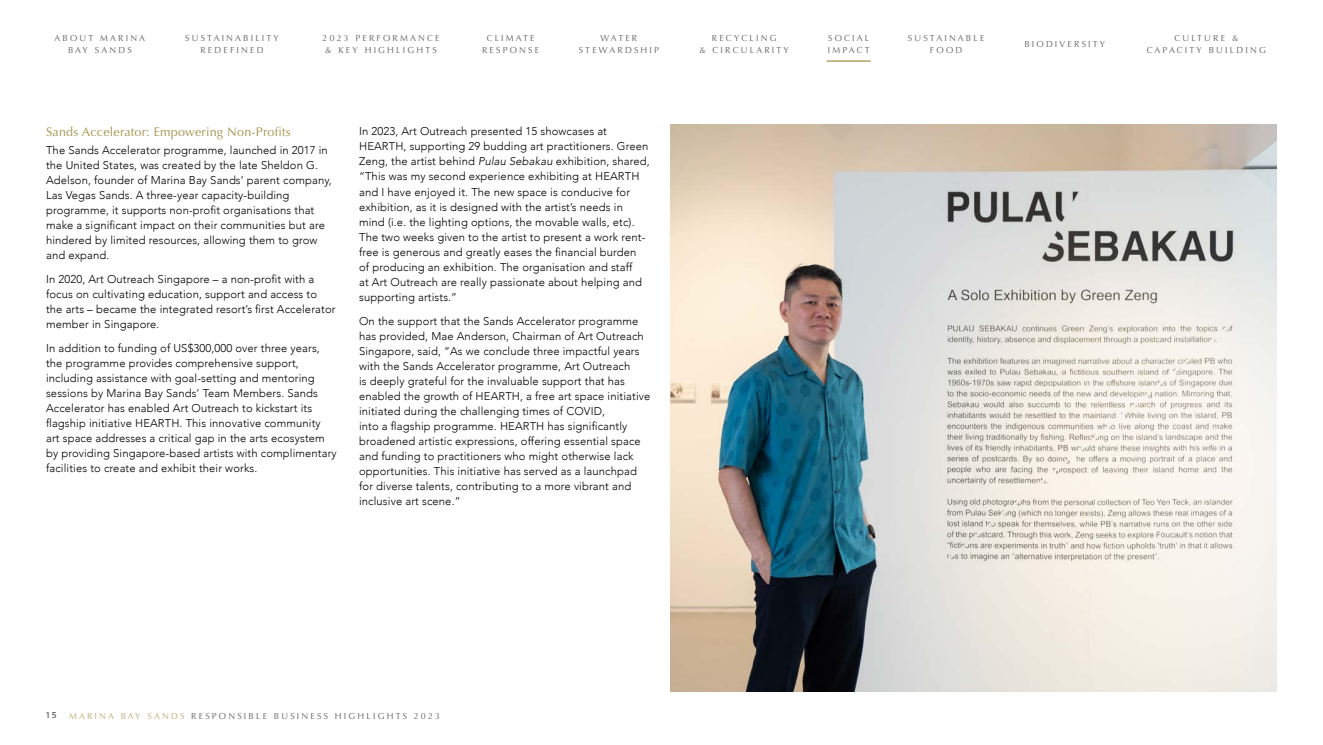
<style>
.page{position:relative;width:1323px;height:745px;background:#fff}
.page>*{position:absolute;margin:0;border:0;box-sizing:border-box;transform-origin:0 0}
.Heading_2_In_Body_Copy{font:12.5px "Optima";letter-spacing:.02em;color:#a59149}
.Bodycopy{font:300 11.25px/15px "Avenir";letter-spacing:.01em;color:#000}
.t1{font:8.75px/12.5px "Optima";letter-spacing:.25em;color:#646363;text-align:center}
.t2{font:700 8.12px "Verlag";color:#646363}
.s1{font-style:italic}
.s2{color:#bbac77}
</style>
<div class="page">
<img style="left:671px;top:124px;width:606px;height:567px">
<hr style="left:827px;top:60px;width:44px;height:2px;background:#a59149">
<p class="t1" style="left:55px;top:32px;width:92px">ABOUT MARINA<br>BAY SANDS</p>
<p class="t1" style="left:185px;top:32px;width:95px">SUSTAINABILITY<br>REDEFINED</p>
<p class="t1" style="left:323px;top:32px;width:118px">2023 PERFORMANCE &amp; KEY HIGHLIGHTS</p>
<p class="t1" style="left:482px;top:32px;width:59px">CLIMATE<br>RESPONSE</p>
<p class="t1" style="left:579px;top:32px;width:82px">WATER<br>STEWARDSHIP</p>
<p class="t1" style="left:699px;top:32px;width:91px">RECYCLING<br>&amp; CIRCULARITY</p>
<p class="t1" style="left:828px;top:32px;width:43px;text-align:left">SOCIAL<br>IMPACT</p>
<p class="t1" style="left:908px;top:32px;width:78px">SUSTAINABLE<br>FOOD</p>
<p class="t1" style="left:1024px;top:38px;width:82px">BIODIVERSITY</p>
<p class="t1" style="left:1147px;top:32px;width:120px">CULTURE &amp;<br>CAPACITY BUILDING</p>
<p class="Heading_2_In_Body_Copy" style="left:46px;top:124px;width:246px">Sands Accelerator: Empowering Non-Profits</p>
<p class="Bodycopy" style="left:46px;top:143px;width:287px">The Sands Accelerator programme, launched in 2017 in the United States, was created by the late Sheldon G.<br>Adelson, founder of Marina Bay Sands’ parent company, Las Vegas Sands. A three-year capacity-building programme, it supports non-profit organisations that make a significant impact on their communities but are hindered by limited resources, allowing them to grow and expand.</p>
<p class="Bodycopy" style="left:46px;top:272px;width:291px">In 2020, Art Outreach Singapore – a non-profit with a focus on cultivating education, support and access to the arts – became the integrated resort’s first Accelerator member in Singapore.</p>
<p class="Bodycopy" style="left:46px;top:340px;width:292px">In addition to funding of US$300,000 over three years, the programme provides comprehensive support, including assistance with goal-setting and mentoring sessions by Marina Bay Sands’ Team Members. Sands Accelerator has enabled Art Outreach to kickstart its flagship initiative HEARTH. This innovative community art space addresses a critical gap in the arts ecosystem by providing Singapore-based artists with complimentary facilities to create and exhibit their works.</p>
<p class="Bodycopy" style="left:359px;top:124px;width:292px">In 2023, Art Outreach presented 15 showcases at HEARTH, supporting 29 budding art practitioners. Green Zeng, the artist behind <span class="s1">Pulau Sebakau</span> exhibition, shared, “This was my second experience exhibiting at HEARTH and I have enjoyed it. The new space is conducive for exhibition, as it is designed with the artist’s needs in mind (i.e. the lighting options, the movable walls, etc).<br>The two weeks given to the artist to present a work rent&shy;free is generous and greatly eases the financial burden<br>of producing an exhibition. The organisation and staff<br>at Art Outreach are really passionate about helping and supporting artists.”</p>
<p class="Bodycopy" style="left:359px;top:313px;width:293px">On the support that the Sands Accelerator programme has provided, Mae Anderson, Chairman of Art Outreach Singapore, said, “As we conclude three impactful years with the Sands Accelerator programme, Art Outreach<br>is deeply grateful for the invaluable support that has enabled the growth of HEARTH, a free art space initiative initiated during the challenging times of COVID,<br>into a flagship programme. HEARTH has significantly broadened artistic expressions, offering essential space and funding to practitioners who might otherwise lack opportunities. This initiative has served as a launchpad for diverse talents, contributing to a more vibrant and inclusive art scene.”</p>
<p class="t2" style="left:46px;top:708px;width:12px">15</p>
<p class="t1" style="left:69px;top:709px;width:372px"><span class="s2">MARINA BAY SANDS</span> RESPONSIBLE BUSINESS HIGHLIGHTS 2023</p>
</div>
